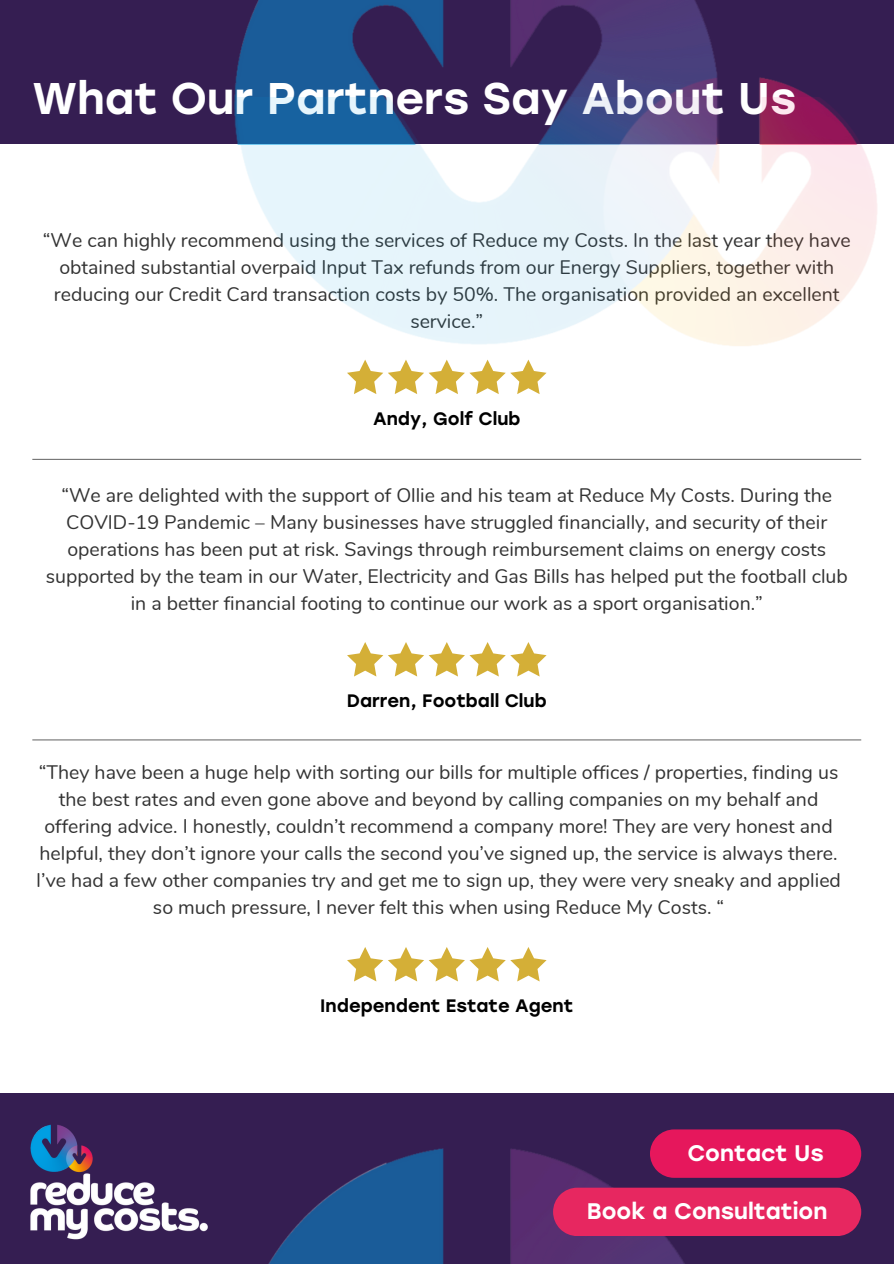
<style>
.page{position:relative;width:894px;height:1264px;background:#fff}
.page>*{position:absolute;margin:0;border:0;box-sizing:border-box;transform-origin:0 0}
.t1{font:500 44.25px "Stolzl";color:#fff}
.t2{font:500 22.5px "Stolzl";color:#fff}
.t3{font:19.5px/27px "Nunito";color:#323232;text-align:center}
.t4{font:500 18px "Stolzl";color:#000}
</style>
<div class="page">
<div style="left:0;top:0;width:893px;height:144px;background:#351e52"></div>
<img style="left:234px;top:0;width:586px;height:98px">
<div style="left:0;top:1093px;width:893px;height:170px;background:#351e52"></div>
<img style="left:269px;top:1148px;width:593px;height:115px">
<svg style="left:354px;top:381px;width:186px;height:13px"></svg>
<svg style="left:347px;top:642px;width:199px;height:34px"></svg>
<hr style="left:32px;top:459px;width:829px;height:1px;background:#737373">
<svg style="left:347px;top:947px;width:199px;height:34px"></svg>
<hr style="left:32px;top:739px;width:829px;height:1px;background:#737373">
<img style="left:234px;top:98px;width:643px;height:283px">
<img style="left:30px;top:1124px;width:178px;height:116px">
<div style="left:553px;top:1187px;width:307px;height:48px;background:#e72760"></div>
<svg style="left:649px;top:1129px;width:212px;height:48px"></svg>
<h1 class="t1" style="left:32px;top:72px;width:765px">What Our Partners Say About Us</h1>
<p class="t3" style="left:43px;top:227px;width:809px">“We can highly recommend using the services of Reduce my Costs. In the last year they have obtained substantial overpaid Input Tax refunds from our Energy Suppliers, together with reducing our Credit Card transaction costs by 50%. The organisation provided an excellent service.”</p>
<p class="t4" style="left:373px;top:408px;width:149px">Andy, Golf Club</p>
<p class="t3" style="left:46px;top:482px;width:803px">“We are delighted with the support of Ollie and his team at Reduce My Costs. During the COVID-19 Pandemic – Many businesses have struggled financially, and security of their operations has been put at risk. Savings through reimbursement claims on energy costs supported by the team in our Water, Electricity and Gas Bills has helped put the football club in a better financial footing to continue our work as a sport organisation.”</p>
<p class="t4" style="left:347px;top:690px;width:201px">Darren, Football Club</p>
<h3 class="t3" style="left:36px;top:759px;width:806px">“They have been a huge help with sorting our bills for multiple offices / properties, finding us the best rates and even gone above and beyond by calling companies on my behalf and offering advice. I honestly, couldn’t recommend a company more! They are very honest and helpful, they don’t ignore your calls the second you’ve signed up, the service is always there.<br>I’ve had a few other companies try and get me to sign up, they were very sneaky and applied so much pressure, I never felt this when using Reduce My Costs. “</h3>
<p class="t4" style="left:320px;top:995px;width:254px">Independent Estate Agent</p>
<p class="t2" style="left:687px;top:1139px;width:138px">Contact Us</p>
<p class="t2" style="left:586px;top:1197px;width:242px">Book a Consultation</p>
</div>
